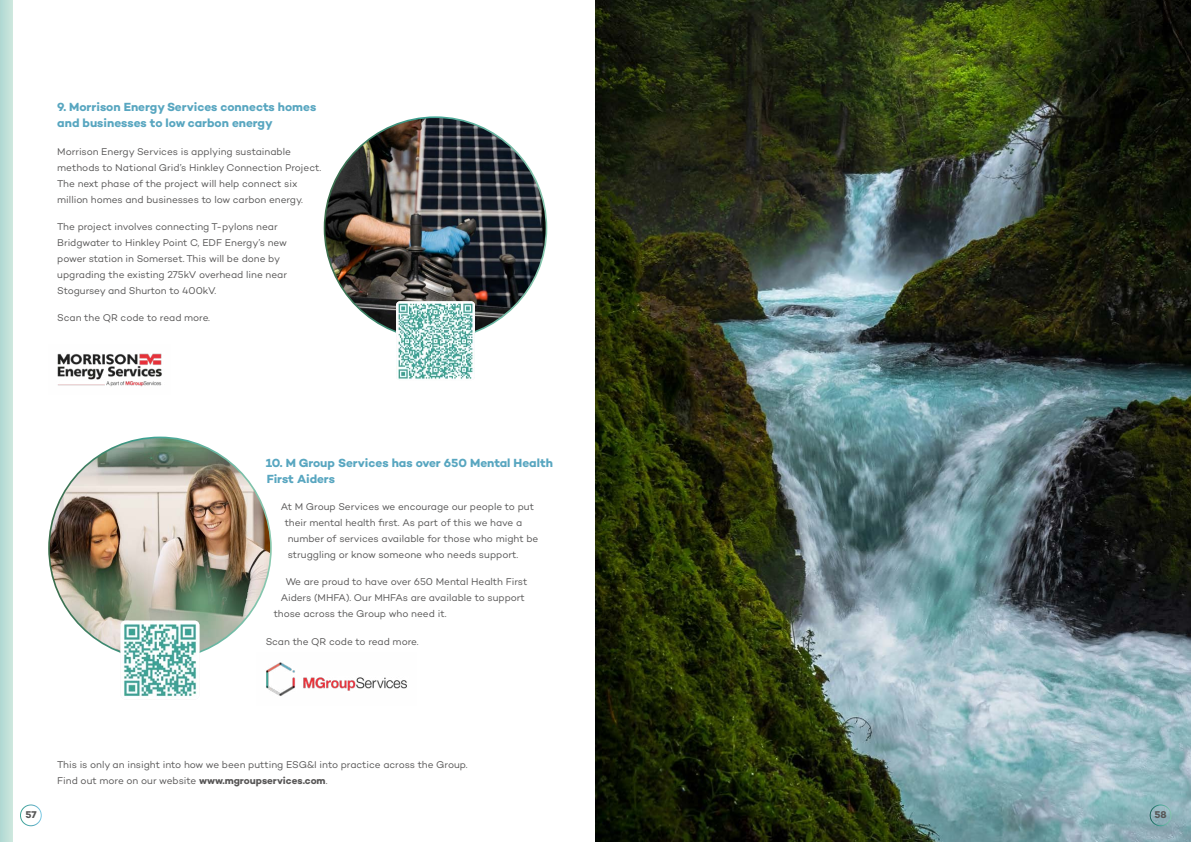
<style>
.page{position:relative;width:1191px;height:842px;background:#fff}
.page>*{position:absolute;margin:0;border:0;box-sizing:border-box;transform-origin:0 0}
.t1{font:700 12px/16px "Campton";color:#58a6c0}
.t2{font:10px/16px "Campton";letter-spacing:-.005em;color:#575656}
.t3{font:700 10px "Campton";color:#575656}
.s1{font-weight:700}
</style>
<div class="page">
<img style="left:595px;top:0;width:596px;height:842px">
<svg style="left:0;top:0;width:13px;height:842px;background:#bfdfd8"></svg>
<div style="left:20px;top:805px;width:22px;height:21px;border:1px solid #fff;border-radius:50%"></div>
<div style="left:1149px;top:805px;width:22px;height:21px;border:1px solid #fff;border-radius:50%"></div>
<img style="left:324px;top:117px;width:222px;height:222px;border-radius:111px">
<img style="left:49px;top:437px;width:222px;height:222px;border-radius:111px">
<img style="left:396px;top:301px;width:79px;height:79px">
<img style="left:121px;top:621px;width:78px;height:77px">
<img style="left:266px;top:662px;width:141px;height:34px">
<img style="left:57px;top:353px;width:105px;height:34px">
<p class="t1" style="left:57px;top:99px;width:260px">9. Morrison Energy Services connects homes and businesses to low carbon energy</p>
<p class="t2" style="left:57px;top:143px;width:265px">Morrison Energy Services is applying sustainable methods to National Grid’s Hinkley Connection Project.<br>The next phase of the project will help connect six million homes and businesses to low carbon energy.</p>
<p class="t2" style="left:57px;top:219px;width:231px">The project involves connecting T-pylons near Bridgwater to Hinkley Point C, EDF Energy’s new power station in Somerset. This will be done by upgrading the existing 275kV overhead line near Stogursey and Shurton to 400kV.</p>
<p class="t2" style="left:57px;top:310px;width:154px">Scan the QR code to read more.</p>
<p class="t1" style="left:266px;top:454px;width:289px">10. M Group Services has over 650 Mental Health<br>First Aiders</p>
<p class="t2" style="left:281px;top:498px;width:255px">At M Group Services we encourage our people to put</p>
<p class="t2" style="left:285px;top:514px;width:239px">their mental health first. As part of this we have a</p>
<p class="t2" style="left:288px;top:530px;width:252px">number of services available for those who might be</p>
<p class="t2" style="left:288px;top:546px;width:232px">struggling or know someone who needs support.</p>
<p class="t2" style="left:286px;top:574px;width:243px">We are proud to have over 650 Mental Health First</p>
<p class="t2" style="left:281px;top:590px;width:246px">Aiders (MHFA). Our MHFAs are available to support</p>
<p class="t2" style="left:274px;top:606px;width:174px">those across the Group who need it.</p>
<p class="t2" style="left:266px;top:633px;width:154px">Scan the QR code to read more.</p>
<p class="t2" style="left:57px;top:756px;width:412px">This is only an insight into how we been putting ESG&amp;I into practice across the Group.<br>Find out more on our website <span class="s1">www.mgroupservices.com</span>.</p>
<p class="t3" style="left:26px;top:808px;width:13px">57</p>
<p class="t3" style="left:1154px;top:808px;width:14px">58</p>
</div>
